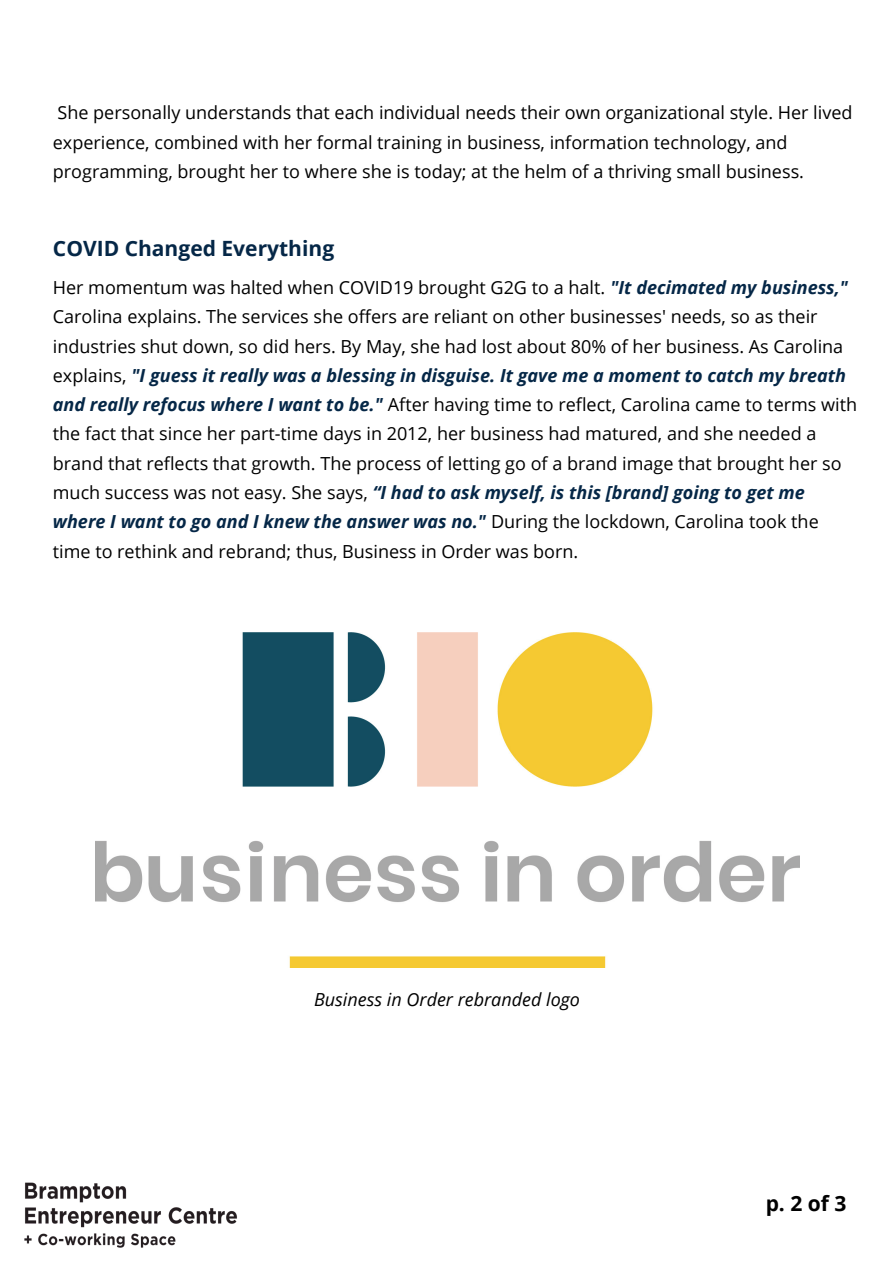
<style>
.page{position:relative;width:894px;height:1264px;background:#fff}
.page>*{position:absolute;margin:0;border:0;box-sizing:border-box;transform-origin:0 0}
.t1{font:700 21px "Open Sans";color:#052747}
.t2{font:700 21px "Open Sans";color:#000}
.t3{font:18px/29.2px "Open Sans";color:#000}
.t4{font:italic 18px "Open Sans";color:#000}
.s1{font-weight:700;font-style:italic;color:#052747}
</style>
<div class="page">
<img style="left:24px;top:1182px;width:213px;height:66px">
<img style="left:95px;top:632px;width:704px;height:335px">
<p class="t3" style="left:53px;top:98px;width:800px">She personally understands that each individual needs their own organizational style. Her lived experience, combined with her formal training in business, information technology, and programming, brought her to where she is today; at the helm of a thriving small business.</p>
<p class="t1" style="left:53px;top:233px;width:283px">COVID Changed Everything</p>
<p class="t3" style="left:53px;top:272px;width:805px">Her momentum was halted when COVID19 brought G2G to a halt. <span class="s1">"It decimated my business," </span>Carolina explains. The services she offers are reliant on other businesses' needs, so as their industries shut down, so did hers. By May, she had lost about 80% of her business. As Carolina explains, <span class="s1">"I guess it really was a blessing in disguise. It gave me a moment to catch my breath and really refocus where I want to be."</span> After having time to reflect, Carolina came to terms with the fact that since her part-time days in 2012, her business had matured, and she needed a brand that reflects that growth. The process of letting go of a brand image that brought her so much success was not easy. She says, <span class="s1">“I had to ask myself, is this [brand] going to get me where I want to go and I knew the answer was no."</span> During the lockdown, Carolina took the time to rethink and rebrand; thus, Business in Order was born.</p>
<p class="t4" style="left:314px;top:986px;width:267px">Business in Order rebranded logo</p>
<p class="t2" style="left:765px;top:1188px;width:82px">p.2of3</p>
</div>
